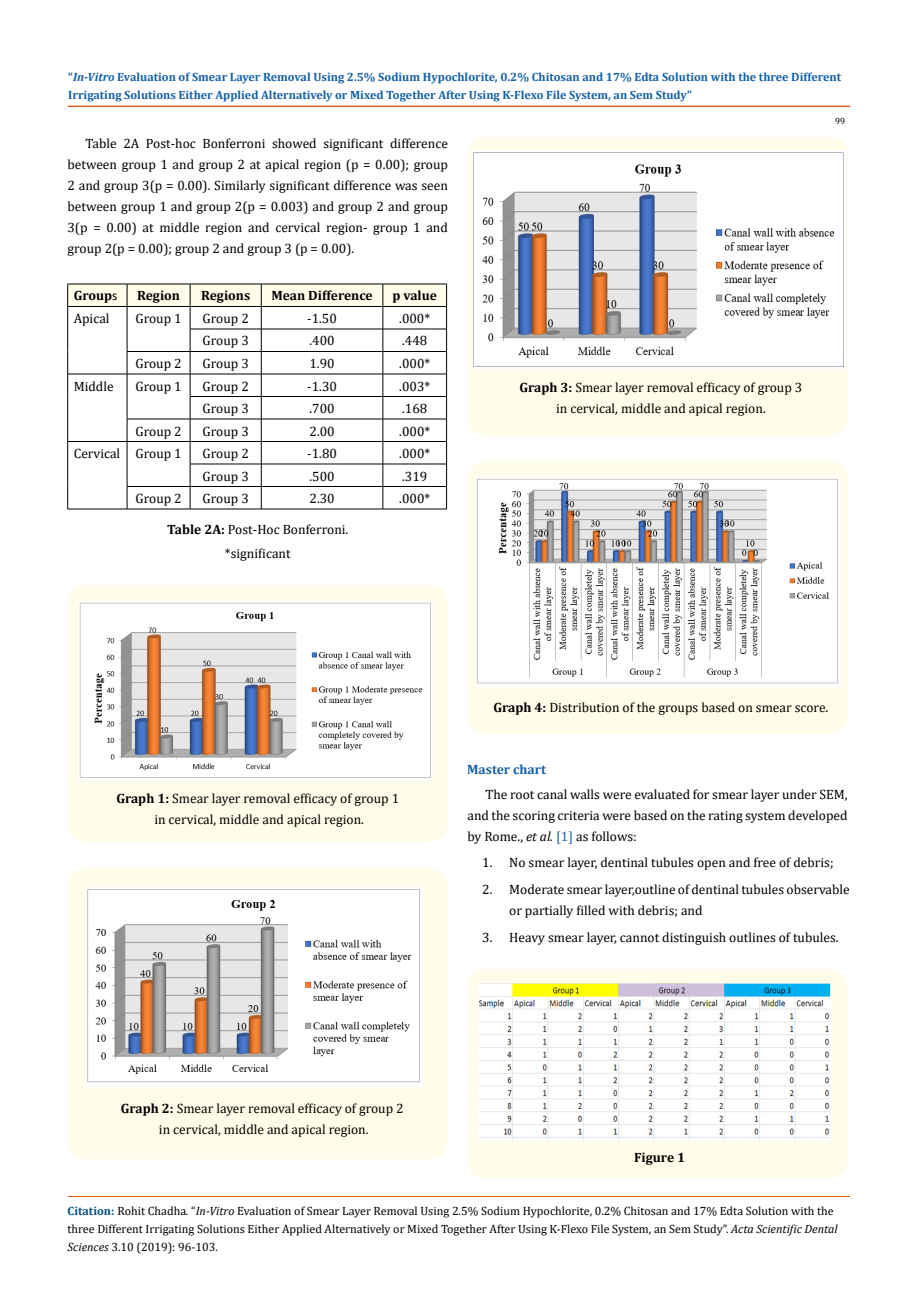
<style>
.page{position:relative;width:917px;height:1314px;background:#fff}
.page>*{position:absolute;margin:0;border:0;box-sizing:border-box;transform-origin:0 0}
.t1{font:13.5px/21px "Cambria";color:#000;text-align:center}
.t2{font:700 13.5px "Cambria";color:#000}
.t3{font:700 13.5px "Cambria";color:#1560a6}
.t4{font:12px/18px "Cambria";color:#000}
.t5{font:700 12px/18px "Cambria";color:#1560a6}
.t6{font:9px "Cambria";color:#000}
.s1{font-style:italic}
.s2{font-family:"Calibri";font-weight:400}
.s3{font-weight:700}
.s4{color:#1560a6}
.s5{font-weight:700;color:#035089}
</style>
<div class="page">
<svg style="left:67px;top:284px;width:380px;height:225px"></svg>
<hr style="left:67px;top:509px;width:60px;height:1px;background:#000">
<hr style="left:127px;top:509px;width:63px;height:1px;background:#000">
<hr style="left:190px;top:509px;width:71px;height:1px;background:#000">
<hr style="left:261px;top:509px;width:122px;height:1px;background:#000">
<hr style="left:383px;top:509px;width:64px;height:1px;background:#000">
<div style="left:67px;top:585px;width:381px;height:257px;background:#fffde9;border-radius:18px"></div>
<img style="left:79px;top:601px;width:353px;height:179px">
<div style="left:67px;top:868px;width:381px;height:291px;background:#fffde9;border-radius:18px"></div>
<img style="left:87px;top:887px;width:336px;height:200px">
<div style="left:468px;top:137px;width:380px;height:299px;background:#fffde9;border-radius:18px"></div>
<img style="left:472px;top:150px;width:374px;height:218px">
<div style="left:468px;top:461px;width:380px;height:273px;background:#fffde9;border-radius:18px"></div>
<img style="left:476px;top:478px;width:364px;height:209px">
<div style="left:467px;top:969px;width:380px;height:209px;background:#fffde9;border-radius:18px"></div>
<img style="left:478px;top:983px;width:353px;height:157px">
<div style="left:68px;top:106px;width:782px;height:1px;border:1px solid #e05d1a"></div>
<hr style="left:68px;top:1196px;width:782px;height:1px;background:#e05d1a">
<p class="t5" style="left:68px;top:67px;width:774px">“<span class="s1">In-Vitro</span> Evaluation of Smear Layer Removal Using 2.5% Sodium Hypochlorite, 0.2% Chitosan and 17% Edta Solution with the three Different<br>Irrigating Solutions Either Applied Alternatively or Mixed Together After Using K-Flexo File System, an Sem Study”</p>
<p class="t1" style="left:67px;top:133px;width:382px;text-align:justify;text-indent:18px">Table 2A Post-hoc Bonferroni showed significant difference between group 1 and group 2 at apical region (p = 0.00); group 2 and group 3(p = 0.00). Similarly significant difference was seen between group 1 and group 2(p = 0.003) and group 2 and group 3(p = 0.00) at middle region and cervical region- group 1 and group 2(p = 0.00); group 2 and group 3 (p = 0.00).</p>
<p class="t2" style="left:74px;top:286px;width:45px">Group<span class="s2">s</span></p>
<p class="t2" style="left:137px;top:286px;width:44px">Region</p>
<p class="t2" style="left:201px;top:286px;width:51px">Regions</p>
<p class="t2" style="left:271px;top:286px;width:103px">Mean Difference</p>
<p class="t2" style="left:392px;top:286px;width:46px">p value</p>
<p class="t1" style="left:74px;top:308px;width:37px">Apical</p>
<p class="t1" style="left:135px;top:308px;width:48px">Group 1</p>
<p class="t1" style="left:202px;top:308px;width:48px">Group 2</p>
<p class="t1" style="left:307px;top:308px;width:31px">-1.50</p>
<p class="t1" style="left:399px;top:308px;width:32px">.000*</p>
<p class="t1" style="left:202px;top:330px;width:48px">Group 3</p>
<p class="t1" style="left:309px;top:330px;width:27px">.400</p>
<p class="t1" style="left:402px;top:330px;width:27px">.448</p>
<p class="t1" style="left:135px;top:353px;width:48px">Group 2</p>
<p class="t1" style="left:203px;top:353px;width:48px">Group 3</p>
<p class="t1" style="left:309px;top:353px;width:27px">1.90</p>
<p class="t1" style="left:399px;top:353px;width:32px">.000*</p>
<p class="t1" style="left:74px;top:375px;width:41px">Middle</p>
<p class="t1" style="left:135px;top:375px;width:48px">Group 1</p>
<p class="t1" style="left:203px;top:375px;width:48px">Group 2</p>
<p class="t1" style="left:307px;top:375px;width:31px">-1.30</p>
<p class="t1" style="left:399px;top:375px;width:32px">.003*</p>
<p class="t1" style="left:203px;top:398px;width:48px">Group 3</p>
<p class="t1" style="left:309px;top:398px;width:27px">.700</p>
<p class="t1" style="left:402px;top:398px;width:27px">.168</p>
<p class="t1" style="left:135px;top:420px;width:48px">Group 2</p>
<p class="t1" style="left:203px;top:420px;width:48px">Group 3</p>
<p class="t1" style="left:309px;top:420px;width:27px">2.00</p>
<p class="t1" style="left:399px;top:420px;width:32px">.000*</p>
<p class="t1" style="left:74px;top:443px;width:109px">Cervical Group 1</p>
<p class="t1" style="left:203px;top:443px;width:48px">Group 2</p>
<p class="t1" style="left:307px;top:443px;width:31px">-1.80</p>
<p class="t1" style="left:399px;top:443px;width:32px">.000*</p>
<p class="t1" style="left:203px;top:465px;width:48px">Group 3</p>
<p class="t1" style="left:309px;top:465px;width:27px">.500</p>
<p class="t1" style="left:402px;top:465px;width:27px">.319</p>
<p class="t1" style="left:135px;top:488px;width:48px">Group 2</p>
<p class="t1" style="left:203px;top:488px;width:48px">Group 3</p>
<p class="t1" style="left:309px;top:488px;width:27px">2.30</p>
<p class="t1" style="left:399px;top:488px;width:32px">.000*</p>
<p class="t1" style="left:167px;top:518px;width:183px;line-height:24px"><span class="s3">Table 2A:</span> Post-Hoc Bonferroni. *significant</p>
<p class="t6" style="left:835px;top:115px;width:11px">99</p>
<p class="t1" style="left:519px;top:377px;width:284px"><span class="s3">Graph 3:</span> Smear layer removal efficacy of group 3 in cervical, middle and apical region.</p>
<p class="t1" style="left:116px;top:787px;width:284px"><span class="s3">Graph 1:</span> Smear layer removal efficacy of group 1 in cervical, middle and apical region.</p>
<p class="t1" style="left:493px;top:696px;width:336px"><span class="s3">Graph 4:</span> Distribution of the groups based on smear score.</p>
<p class="t3" style="left:467px;top:760px;width:80px">Master chart</p>
<p class="t1" style="left:467px;top:783px;width:382px;text-align:justify;text-indent:18px">The root canal walls were evaluated for smear layer under SEM, and the scoring criteria were based on the rating system developed by Rome., <span class="s1">et al.</span> <span class="s4">[1]</span> as follows:</p>
<p class="t1" style="left:482px;top:852px;width:353px">1. No smear layer, dentinal tubules open and free of debris;</p>
<p class="t1" style="left:509px;top:879px;width:342px;text-align:left;text-indent:-27px">2. Moderate smear layer,outline of dentinal tubules observable or partially filled with debris; and</p>
<p class="t1" style="left:482px;top:927px;width:358px">3. Heavy smear layer, cannot distinguish outlines of tubules.</p>
<p class="t1" style="left:121px;top:1098px;width:284px"><span class="s3">Graph 2:</span> Smear layer removal efficacy of group 2 in cervical, middle and apical region.</p>
<p class="t2" style="left:634px;top:1148px;width:52px">Figure 1</p>
<p class="t4" style="left:67px;top:1202px;width:771px"><span class="s5">Citation:</span> Rohit Chadha<span class="s1">.</span> “<span class="s1">In-Vitro</span> Evaluation of Smear Layer Removal Using 2.5% Sodium Hypochlorite, 0.2% Chitosan and 17% Edta Solution with the three Different Irrigating Solutions Either Applied Alternatively or Mixed Together After Using K-Flexo File System, an Sem Study”. <span class="s1">Acta Scientific Dental<br>Sciences</span> 3.10 (2019): 96-103.</p>
</div>
